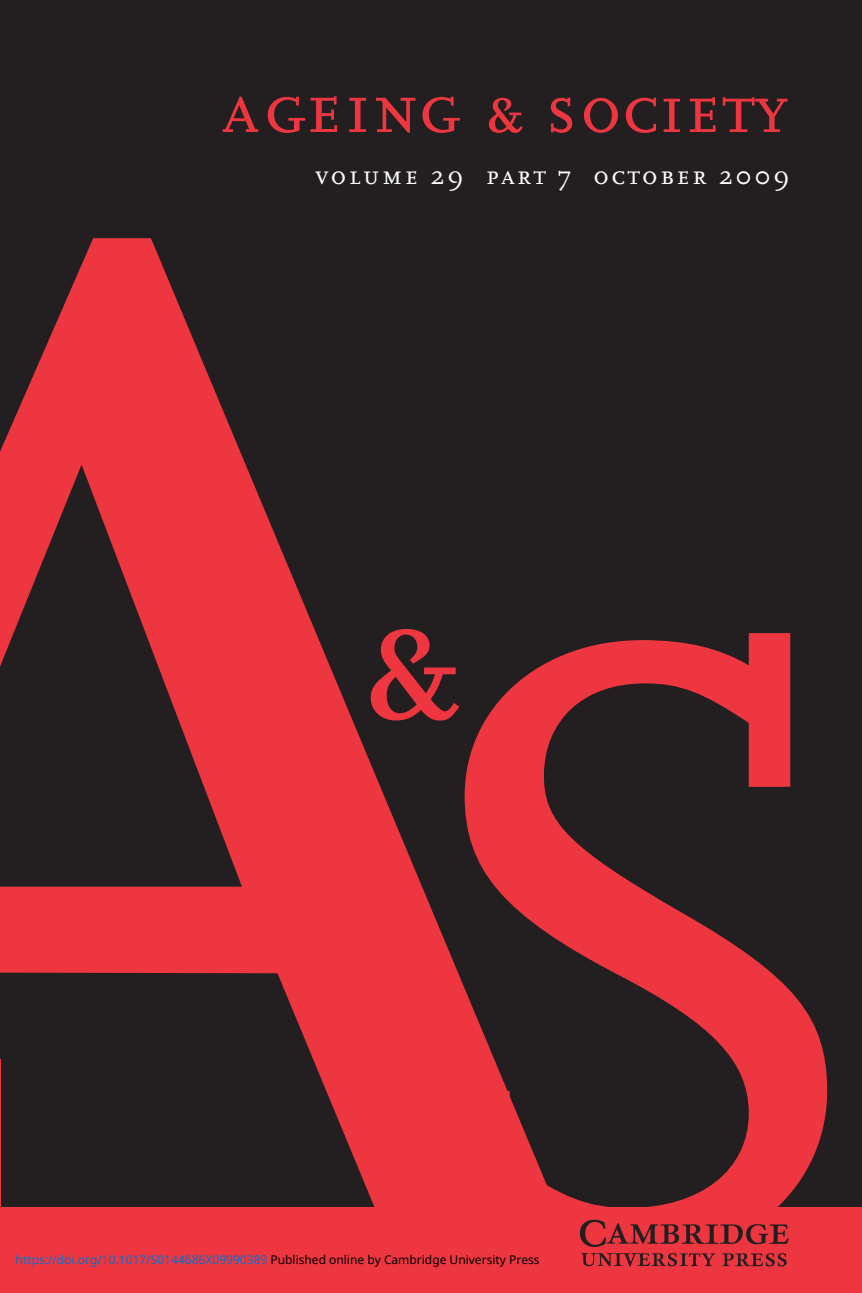
<style>
.page{position:relative;width:862px;height:1293px;background:#231f20}
.page>*{position:absolute;margin:0;border:0;box-sizing:border-box;transform-origin:0 0}
.t1{font:899.4px "Scala Caps";color:#ee3640}
.t2{font:188px "Scala LF Caps";color:#ee3640}
.t3{font:72px "Scala LF Caps";letter-spacing:.005em;color:#ee3640}
.t4{font:27px "Scala Caps";letter-spacing:.09em;color:#fff}
.t5{font:12px "Noto Sans";color:#0172cf}
.s1{font-size:74px}
.s2{color:#000}
</style>
<div class="page">
<svg style="left:0;top:238px;width:556px;height:969px"></svg>
<div style="left:0;top:1207px;width:862px;height:86px;background:#ee3640"></div>
<img style="left:579px;top:1219px;width:210px;height:55px">
<hr style="left:0;top:1059px;width:1px;height:234px;background:#ee3640">
<h3 class="t3" style="left:223px;top:73px;width:567px"><span class="s1">ageing</span> &amp; society</h3>
<h3 class="t4" style="left:316px;top:162px;width:475px">volume 29 part 7 october 2009</h3>
<h2 class="t2" style="left:362px;top:564px;width:107px">&amp;</h2>
<h1 class="t1" style="left:389px;top:506px;width:507px">S</h1>
<p class="t5" style="left:16px;top:1251px;width:526px">https://doi.org/10.1017/S0144686X09990389 <span class="s2">Published online by Cambridge University Press</span></p>
</div>
